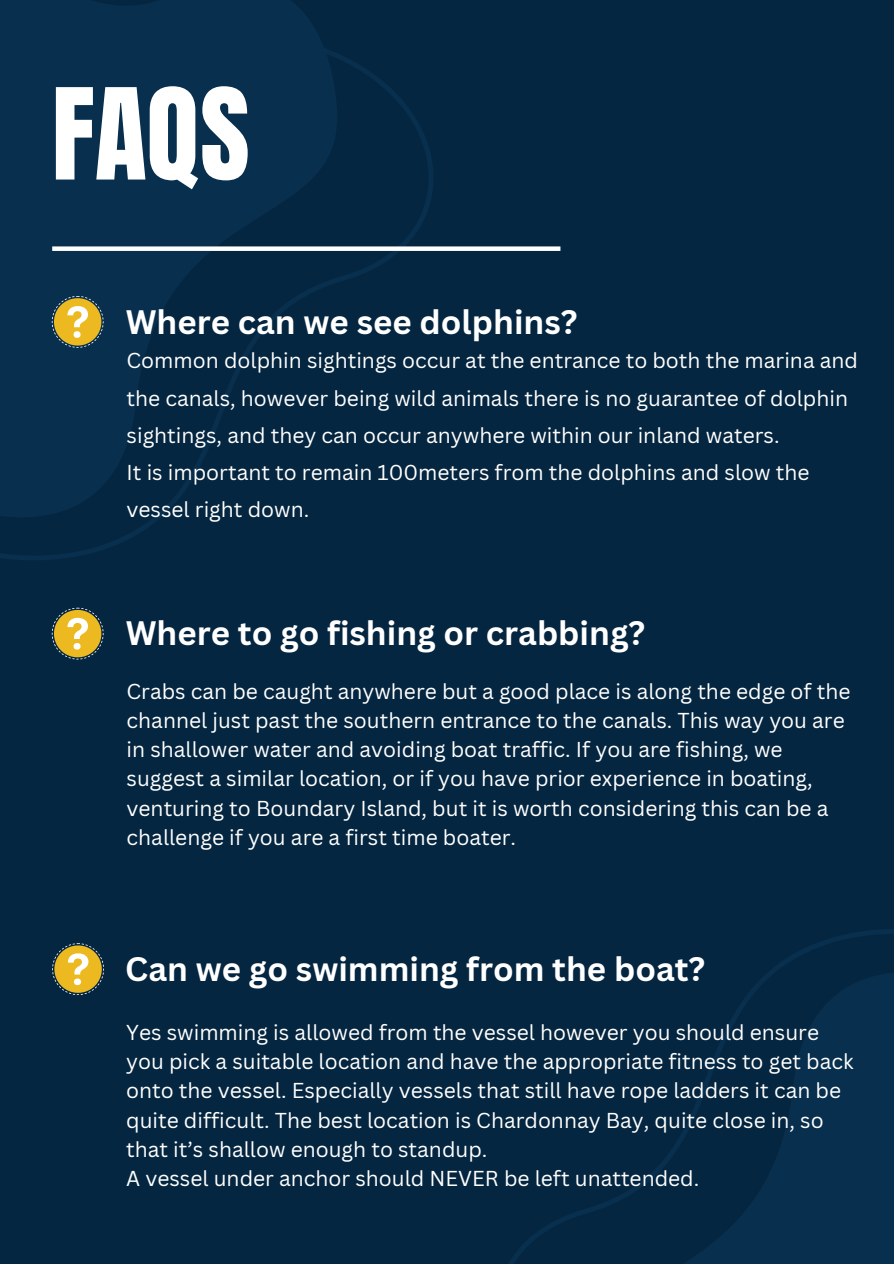
<style>
.page{position:relative;width:894px;height:1264px;background:#fff}
.page>*{position:absolute;margin:0;border:0;box-sizing:border-box;transform-origin:0 0}
.t1{font:107.55px "Anton";color:#fff}
.t2{font:700 33px "Canva Sans";color:#fff}
.t3{font:21px/29.2px "Canva Sans";color:#fff}
</style>
<div class="page">
<div style="left:0;top:0;width:893px;height:1263px;background:#052640"></div>
<svg style="left:0;top:0;width:433px;height:560px"></svg>
<div style="left:52px;top:246px;width:508px;height:5px;background:#fff"></div>
<svg style="left:52px;top:296px;width:51px;height:52px"></svg>
<svg style="left:52px;top:607px;width:51px;height:52px"></svg>
<svg style="left:509px;top:929px;width:384px;height:334px"></svg>
<svg style="left:52px;top:943px;width:52px;height:52px"></svg>
<p class="t1" style="left:52px;top:57px;width:199px">FAQS</p>
<p class="t2" style="left:126px;top:298px;width:453px">Where can we see dolphins?</p>
<p class="t3" style="left:126px;top:342px;width:732px;line-height:37.2px">Common dolphin sightings occur at the entrance to both the marina and the canals, however being wild animals there is no guarantee of dolphin sightings, and they can occur anywhere within our inland waters.</p>
<p class="t3" style="left:126px;top:453px;width:684px;line-height:37.2px">It is important to remain 100meters from the dolphins and slow the vessel right down.</p>
<p class="t2" style="left:126px;top:610px;width:521px">Where to go fishing or crabbing?</p>
<h1 class="t3" style="left:126px;top:675px;width:725px">Crabs can be caught anywhere but a good place is along the edge of the channel just past the southern entrance to the canals. This way you are in shallower water and avoiding boat traffic. If you are fishing, we suggest a similar location, or if you have prior experience in boating, venturing to Boundary Island, but it is worth considering this can be a challenge if you are a first time boater.</h1>
<p class="t2" style="left:125px;top:945px;width:581px">Can we go swimming from the boat?</p>
<h2 class="t3" style="left:126px;top:1016px;width:728px">Yes swimming is allowed from the vessel however you should ensure you pick a suitable location and have the appropriate fitness to get back onto the vessel. Especially vessels that still have rope ladders it can be quite difficult. The best location is Chardonnay Bay, quite close in, so that it’s shallow enough to standup.</h2>
<p class="t3" style="left:126px;top:1163px;width:574px">A vessel under anchor should NEVER be left unattended.</p>
</div>
